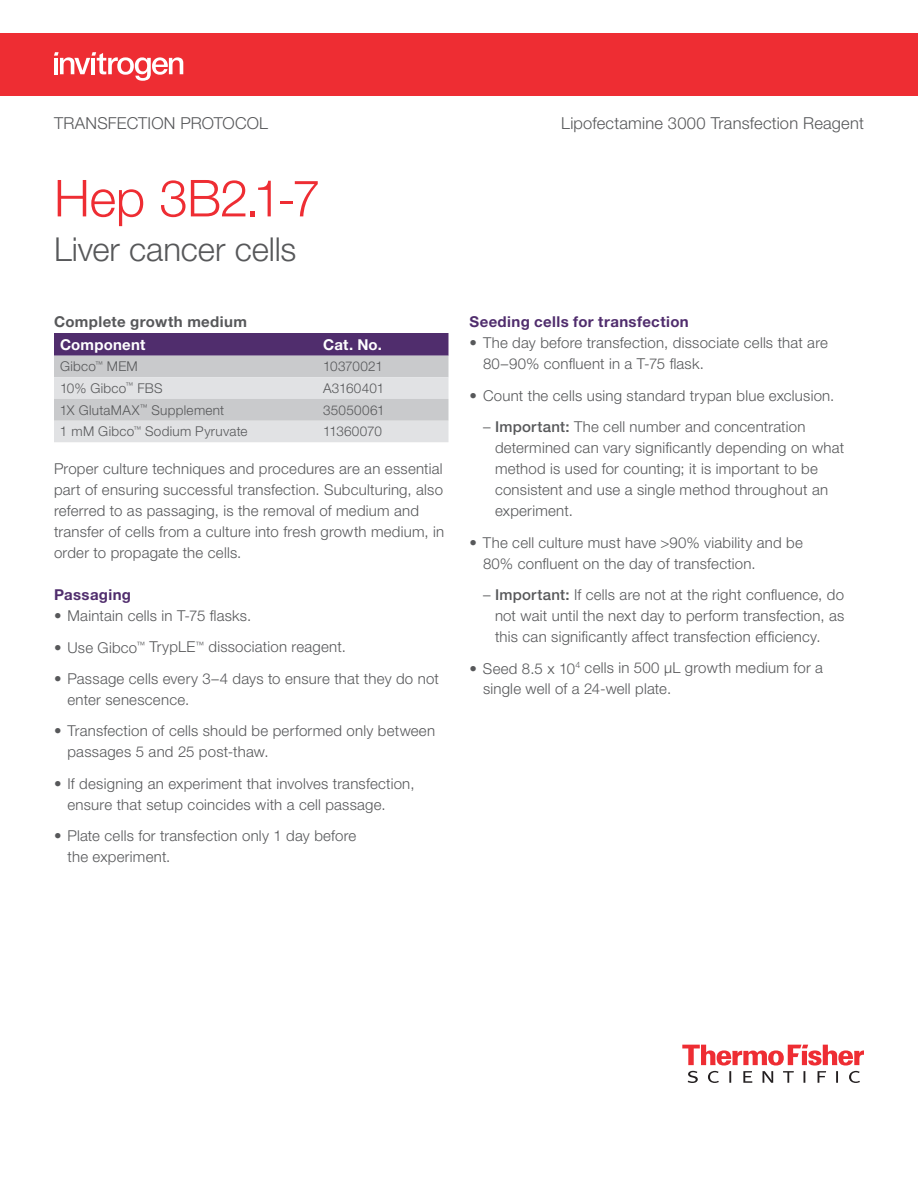
<style>
.page{position:relative;width:918px;height:1188px;background:#fff}
.page>*{position:absolute;margin:0;border:0;box-sizing:border-box;transform-origin:0 0}
.t1{font:300 51px "Helvetica Neue LT Std";letter-spacing:-.01em;color:#ee2d33}
.t2{font:300 33px "Helvetica Neue LT Std";color:#57585a}
.t3{font:300 16.5px "Helvetica Neue LT Std";letter-spacing:.01em;color:#57585a}
.t4{font:300 15px/21px "Helvetica Neue LT Std";letter-spacing:.015em;color:#57585a}
.t5{font:700 15px "Helvetica Neue LT Std";letter-spacing:.025em;color:#502d6d}
.t6{font:700 15px "Helvetica Neue LT Std";letter-spacing:.025em;color:#57585a}
.t7{font:700 15px "Helvetica Neue LT Std";letter-spacing:.015em;color:#fff}
.t8{font:300 13.5px "Helvetica Neue LT Std";letter-spacing:.02em;color:#57585a}
.t9{font:300 13.5px "Helvetica Neue LT Std";letter-spacing:-.015em;color:#57585a}
.s1{font-weight:500}
</style>
<div class="page">
<svg style="left:682px;top:1045px;width:182px;height:38px"></svg>
<svg style="left:54px;top:333px;width:394px;height:109px;background:#b9b3c2"></svg>
<div style="left:0;top:33px;width:918px;height:63px;background:#ee2d33"></div>
<svg style="left:54px;top:52px;width:129px;height:29px"></svg>
<p class="t3" style="left:54px;top:113px;width:216px">TRANSFECTION PROTOCOL</p>
<p class="t3" style="left:561px;top:113px;width:304px">Lipofectamine 3000 Transfection Reagent</p>
<h1 class="t1" style="left:54px;top:167px;width:268px">Hep 3B2.1-7</h1>
<h2 class="t2" style="left:54px;top:230px;width:244px">Liver cancer cells</h2>
<p class="t6" style="left:54px;top:312px;width:194px">Complete growth medium</p>
<p class="t7" style="left:60px;top:335px;width:87px">Component</p>
<p class="t7" style="left:323px;top:335px;width:60px">Cat. No.</p>
<p class="t8" style="left:60px;top:358px;width:79px">Gibco<sup>™</sup> MEM</p>
<p class="t9" style="left:323px;top:358px;width:61px">10370021</p>
<p class="t8" style="left:60px;top:380px;width:104px">10% Gibco<sup>™</sup> FBS</p>
<p class="t8" style="left:323px;top:380px;width:62px">A3160401</p>
<p class="t8" style="left:60px;top:402px;width:166px">1X GlutaMAX<sup>™</sup> Supplement</p>
<p class="t8" style="left:323px;top:402px;width:63px">35050061</p>
<p class="t8" style="left:60px;top:423px;width:189px">1 mM Gibco<sup>™</sup> Sodium Pyruvate</p>
<p class="t9" style="left:323px;top:423px;width:60px">11360070</p>
<p class="t4" style="left:54px;top:458px;width:392px">Proper culture techniques and procedures are an essential part of ensuring successful transfection. Subculturing, also referred to as passaging, is the removal of medium and transfer of cells from a culture into fresh growth medium, in order to propagate the cells.</p>
<p class="t5" style="left:54px;top:585px;width:79px">Passaging</p>
<p class="t4" style="left:54px;top:605px;width:199px">• Maintain cells in T-75 flasks.</p>
<p class="t4" style="left:54px;top:636px;width:293px">• Use Gibco<sup>™</sup> TrypLE<sup>™</sup> dissociation reagent.</p>
<p class="t4" style="left:68px;top:668px;width:373px;text-indent:-14px">• Passage cells every 3–4 days to ensure that they do not enter senescence.</p>
<p class="t4" style="left:68px;top:720px;width:369px;text-indent:-14px">• Transfection of cells should be performed only between passages 5 and 25 post-thaw.</p>
<p class="t4" style="left:68px;top:773px;width:349px;text-indent:-14px">• If designing an experiment that involves transfection, ensure that setup coincides with a cell passage.</p>
<p class="t4" style="left:68px;top:825px;width:290px;text-indent:-14px">• Plate cells for transfection only 1 day before the experiment.</p>
<p class="t5" style="left:470px;top:312px;width:221px">Seeding cells for transfection</p>
<p class="t4" style="left:483px;top:332px;width:347px;text-indent:-14px">• The day before transfection, dissociate cells that are<br>80–90% confluent in a T-75 flask.</p>
<p class="t4" style="left:470px;top:384px;width:366px">• Count the cells using standard trypan blue exclusion.</p>
<p class="t4" style="left:495px;top:416px;width:351px;text-indent:-12px">– <span class="s1">Important:</span> The cell number and concentration determined can vary significantly depending on what method is used for counting; it is important to be consistent and use a single method throughout an experiment.</p>
<p class="t4" style="left:483px;top:531px;width:321px;text-indent:-14px">• The cell culture must have &gt;90% viability and be<br>80% confluent on the day of transfection.</p>
<p class="t4" style="left:495px;top:584px;width:351px;text-align:justify;text-indent:-12px">– <span class="s1">Important:</span> If cells are not at the right confluence, do not wait until the next day to perform transfection, as this can significantly affect transfection efficiency.</p>
<p class="t4" style="left:483px;top:657px;width:342px;text-indent:-14px">• Seed 8.5 x 10<sup>4</sup> cells in 500 µL growth medium for a single well of a 24-well plate.</p>
</div>
